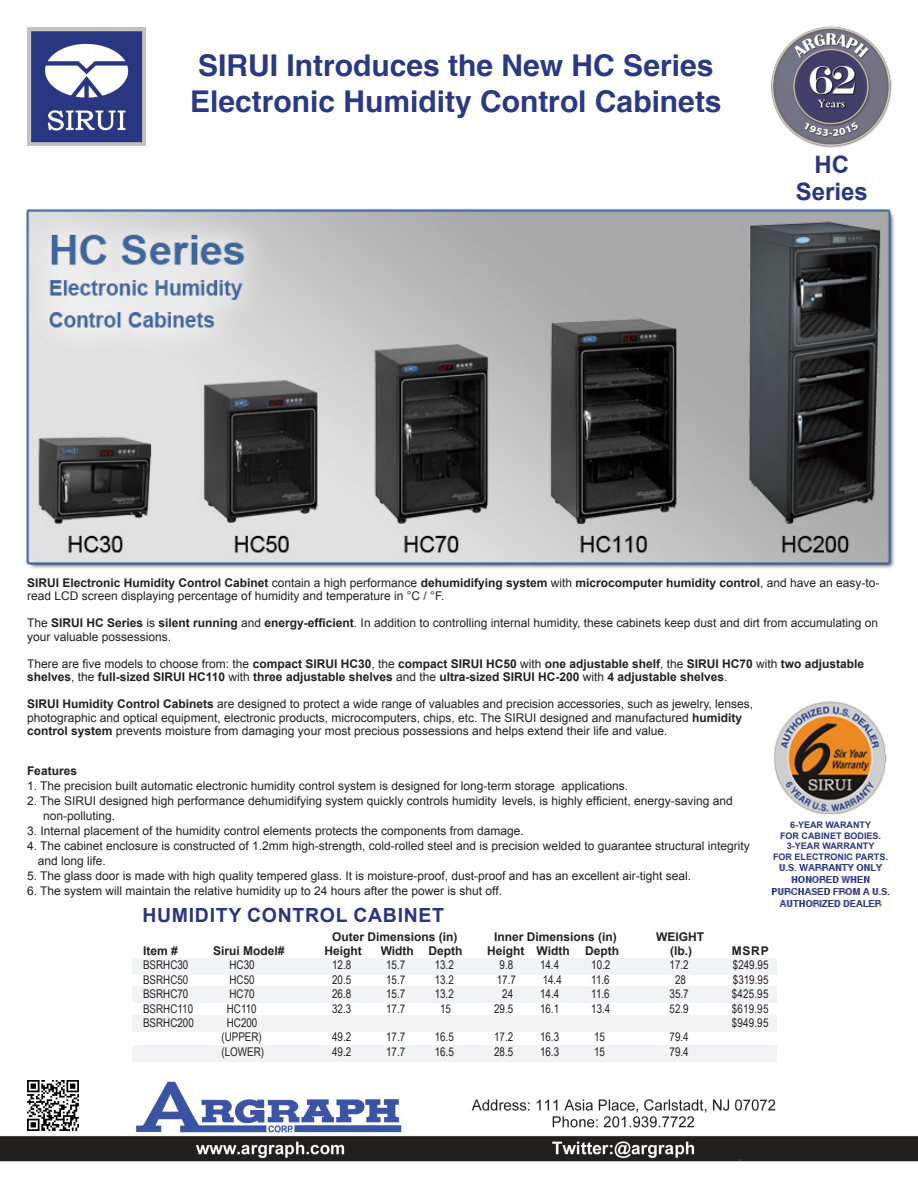
<style>
.page{position:relative;width:918px;height:1188px;background:#fff}
.page>*{position:absolute;margin:0;border:0;box-sizing:border-box;transform-origin:0 0}
.t1{font:700 30px "Switzerland";color:#2a3a82}
.t2{font:700 24px/27px "Arial";color:#273880;text-align:center}
.t3{font:700 19.5px "Arial";letter-spacing:.035em;color:#2c3580}
.t4{font:12px/13.5px "Arial";color:#231f20}
.t5{font:700 12px/13.5px "Arial";color:#231f20}
.t6{font:12px "Arial Narrow";color:#231f20}
.t7{font:700 9px "Arial";color:#2a3880}
.s1{font-weight:700}
.s2{font-weight:400}
</style>
<div class="page">
<img style="left:28px;top:28px;width:118px;height:118px">
<img style="left:773px;top:701px;width:114px;height:115px">
<img style="left:771px;top:864px;width:119px;height:43px">
<img style="left:0;top:1080px;width:918px;height:82px">
<img style="left:28px;top:1081px;width:50px;height:50px">
<div style="left:132px;top:1045px;width:645px;height:16px;background:#f2f3f4"></div>
<div style="left:132px;top:1015px;width:645px;height:16px;background:#f2f3f4"></div>
<div style="left:132px;top:958px;width:645px;height:16px;background:#f2f3f4"></div>
<div style="left:132px;top:986px;width:645px;height:17px;background:#f2f3f4"></div>
<img style="left:26px;top:208px;width:869px;height:361px">
<img style="left:770px;top:26px;width:122px;height:122px">
<p class="t1" style="left:198px;top:47px;width:517px">SIRUI Introduces the New HC Series</p>
<p class="t1" style="left:190px;top:83px;width:533px">Electronic Humidity Control Cabinets</p>
<p class="t2" style="left:796px;top:151px;width:74px">HC<br>Series</p>
<p class="t4" style="left:27px;top:576px;width:854px"><span class="s1">SIRUI Electronic Humidity Control Cabinet</span> contain a high performance <span class="s1">dehumidifying system</span> with <span class="s1">microcomputer humidity control</span>, and have an easy-to&shy;read LCD screen displaying percentage of humidity and temperature in °C / °F.</p>
<p class="t4" style="left:27px;top:616px;width:852px">The <span class="s1">SIRUI HC Series</span> is <span class="s1">silent running</span> and <span class="s1">energy-efficient</span>. In addition to controlling internal humidity, these cabinets keep dust and dirt from accumulating on your valuable possessions.</p>
<p class="t5" style="left:27px;top:657px;width:838px"><span class="s2">There are five models to choose from: the</span> compact SIRUI HC30<span class="s2">, the</span> compact SIRUI HC50 <span class="s2">with</span> one adjustable shelf<span class="s2">, the</span> SIRUI HC70 <span class="s2">with</span> two adjustable shelves<span class="s2">, the</span> full-sized SIRUI HC110 <span class="s2">with</span> three adjustable shelves <span class="s2">and the</span> ultra-sized SIRUI HC-200 <span class="s2">with</span> 4 adjustable shelves<span class="s2">.</span></p>
<p class="t4" style="left:27px;top:697px;width:728px"><span class="s1">SIRUI Humidity Control Cabinets</span> are designed to protect a wide range of valuables and precision accessories, such as jewelry, lenses, photographic and optical equipment, electronic products, microcomputers, chips, etc. The SIRUI designed and manufactured <span class="s1">humidity control system</span> prevents moisture from damaging your most precious possessions and helps extend their life and value.</p>
<p class="t5" style="left:27px;top:764px;width:52px">Features</p>
<p class="t4" style="left:27px;top:779px;width:603px">1. The precision built automatic electronic humidity control system is designed for long-term storage applications.</p>
<p class="t4" style="left:27px;top:794px;width:707px">2. The SIRUI designed high performance dehumidifying system quickly controls humidity levels, is highly efficient, energy-saving and</p>
<p class="t4" style="left:43px;top:809px;width:74px">non-polluting.</p>
<p class="t4" style="left:27px;top:824px;width:498px">3. Internal placement of the humidity control elements protects the components from damage.</p>
<p class="t4" style="left:27px;top:839px;width:724px">4. The cabinet enclosure is constructed of 1.2mm high-strength, cold-rolled steel and is precision welded to guarantee structural integrity</p>
<p class="t4" style="left:38px;top:854px;width:70px">and long life.</p>
<p class="t4" style="left:27px;top:869px;width:666px">5. The glass door is made with high quality tempered glass. It is moisture-proof, dust-proof and has an excellent air-tight seal.</p>
<p class="t4" style="left:27px;top:884px;width:477px">6. The system will maintain the relative humidity up to 24 hours after the power is shut off.</p>
<p class="t7" style="left:790px;top:818px;width:82px">6-YEAR WARANTY</p>
<p class="t7" style="left:780px;top:829px;width:103px">FOR CABINET BODIES.</p>
<p class="t7" style="left:787px;top:840px;width:89px">3-YEAR WARRANTY</p>
<p class="t7" style="left:773px;top:851px;width:116px">FOR ELECTRONIC PARTS.</p>
<p class="t3" style="left:142px;top:901px;width:303px">HUMIDITY CONTROL CABINET</p>
<p class="t5" style="left:332px;top:930px;width:127px">Outer Dimensions (in)</p>
<p class="t5" style="left:494px;top:930px;width:124px">Inner Dimensions (in)</p>
<p class="t5" style="left:656px;top:930px;width:49px">WEIGHT</p>
<p class="t5" style="left:143px;top:944px;width:36px">Item #</p>
<p class="t5" style="left:213px;top:944px;width:73px">Sirui Model#</p>
<p class="t5" style="left:325px;top:944px;width:39px">Height</p>
<p class="t5" style="left:381px;top:944px;width:83px">Width Depth</p>
<p class="t5" style="left:487px;top:944px;width:84px">Height Width</p>
<p class="t5" style="left:585px;top:944px;width:35px">Depth</p>
<p class="t5" style="left:670px;top:944px;width:23px">(lb.)</p>
<p class="t5" style="left:732px;top:944px;width:39px">MSRP</p>
<p class="t6" style="left:143px;top:956px;width:47px">BSRHC30</p>
<p class="t6" style="left:229px;top:956px;width:27px">HC30</p>
<p class="t6" style="left:332px;top:956px;width:21px">12.8</p>
<p class="t6" style="left:386px;top:956px;width:21px">15.7</p>
<p class="t6" style="left:435px;top:956px;width:21px">13.2</p>
<p class="t6" style="left:500px;top:956px;width:15px">9.8</p>
<p class="t6" style="left:540px;top:956px;width:21px">14.4</p>
<p class="t6" style="left:591px;top:956px;width:21px">10.2</p>
<p class="t6" style="left:670px;top:956px;width:21px">17.2</p>
<p class="t6" style="left:733px;top:956px;width:37px">$249.95</p>
<p class="t6" style="left:143px;top:971px;width:47px">BSRHC50</p>
<p class="t6" style="left:229px;top:971px;width:27px">HC50</p>
<p class="t6" style="left:332px;top:971px;width:21px">20.5</p>
<p class="t6" style="left:386px;top:971px;width:21px">15.7</p>
<p class="t6" style="left:435px;top:971px;width:21px">13.2</p>
<p class="t6" style="left:497px;top:971px;width:21px">17.7</p>
<p class="t6" style="left:543px;top:971px;width:21px">14.4</p>
<p class="t6" style="left:591px;top:971px;width:20px">11.6</p>
<p class="t6" style="left:675px;top:971px;width:12px">28</p>
<p class="t6" style="left:733px;top:971px;width:37px">$319.95</p>
<p class="t6" style="left:143px;top:985px;width:47px">BSRHC70</p>
<p class="t6" style="left:229px;top:985px;width:27px">HC70</p>
<p class="t6" style="left:332px;top:985px;width:21px">26.8</p>
<p class="t6" style="left:386px;top:985px;width:21px">15.7</p>
<p class="t6" style="left:435px;top:985px;width:21px">13.2</p>
<p class="t6" style="left:502px;top:985px;width:12px">24</p>
<p class="t6" style="left:540px;top:985px;width:21px">14.4</p>
<p class="t6" style="left:591px;top:985px;width:20px">11.6</p>
<p class="t6" style="left:670px;top:985px;width:21px">35.7</p>
<p class="t6" style="left:732px;top:985px;width:38px">$425.95</p>
<p class="t6" style="left:143px;top:1000px;width:52px">BSRHC110</p>
<p class="t6" style="left:227px;top:1000px;width:31px">HC110</p>
<p class="t6" style="left:332px;top:1000px;width:21px">32.3</p>
<p class="t6" style="left:386px;top:1000px;width:21px">17.7</p>
<p class="t6" style="left:440px;top:1000px;width:12px">15</p>
<p class="t6" style="left:494px;top:1000px;width:21px">29.5</p>
<p class="t6" style="left:540px;top:1000px;width:21px">16.1</p>
<p class="t6" style="left:591px;top:1000px;width:21px">13.4</p>
<p class="t6" style="left:670px;top:1000px;width:21px">52.9</p>
<p class="t6" style="left:732px;top:1000px;width:38px">$619.95</p>
<p class="t6" style="left:143px;top:1014px;width:52px">BSRHC200</p>
<p class="t6" style="left:227px;top:1014px;width:32px">HC200</p>
<p class="t6" style="left:732px;top:1014px;width:38px">$949.95</p>
<p class="t6" style="left:221px;top:1028px;width:42px">(UPPER)</p>
<p class="t6" style="left:332px;top:1028px;width:21px">49.2</p>
<p class="t6" style="left:386px;top:1028px;width:21px">17.7</p>
<p class="t6" style="left:435px;top:1028px;width:21px">16.5</p>
<p class="t6" style="left:494px;top:1028px;width:21px">17.2</p>
<p class="t6" style="left:540px;top:1028px;width:21px">16.3</p>
<p class="t6" style="left:594px;top:1028px;width:12px">15</p>
<p class="t6" style="left:670px;top:1028px;width:21px">79.4</p>
<p class="t6" style="left:221px;top:1043px;width:44px">(LOWER)</p>
<p class="t6" style="left:332px;top:1043px;width:21px">49.2</p>
<p class="t6" style="left:386px;top:1043px;width:21px">17.7</p>
<p class="t6" style="left:435px;top:1043px;width:21px">16.5</p>
<p class="t6" style="left:494px;top:1043px;width:21px">28.5</p>
<p class="t6" style="left:540px;top:1043px;width:21px">16.3</p>
<p class="t6" style="left:594px;top:1043px;width:12px">15</p>
<p class="t6" style="left:670px;top:1043px;width:21px">79.4</p>
</div>
